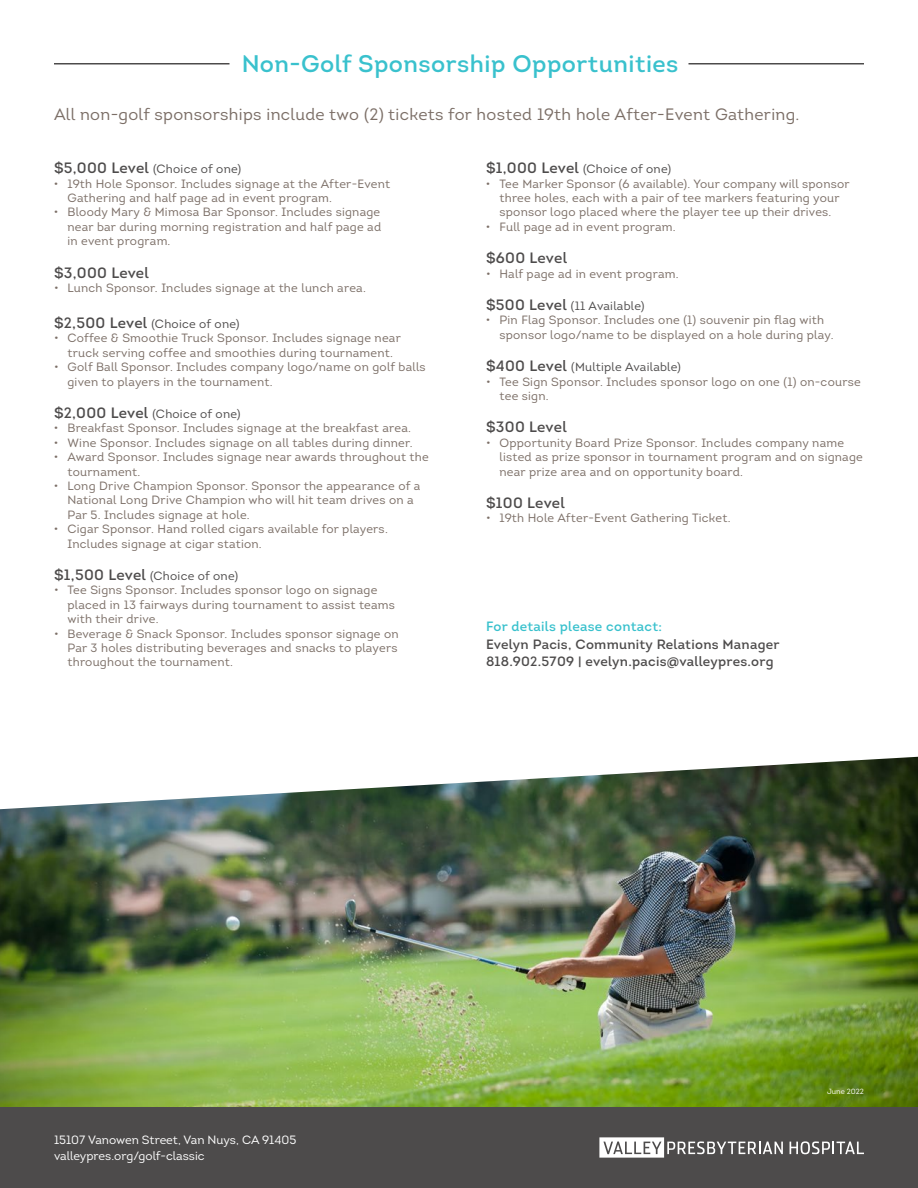
<style>
.page{position:relative;width:918px;height:1188px;background:#fff}
.page>*{position:absolute;margin:0;border:0;box-sizing:border-box;transform-origin:0 0}
.t1{font:600 24px "Intro";letter-spacing:.02em;color:#39c1cd}
.t2{font:16.5px "Intro";letter-spacing:.02em;color:#7b6e66}
.t3{font:600 15px "Intro";letter-spacing:.015em;color:#4d4b4b}
.t4{font:600 13.5px/17.5px "Intro";letter-spacing:.02em;color:#4d4b4b}
.t5{font:600 13.5px "Intro";letter-spacing:.02em;color:#39c1cd}
.t6{font:12px/14.4px "Intro";letter-spacing:.02em;color:#7b6e66}
.t7{font:12px "Intro";letter-spacing:.02em;color:#4d4b4b}
.t8{font:12px/16.5px "Intro";color:#fff}
.t9{font:7.5px "Intro";color:#fff}
.s1{font-weight:600;font-size:15px}
</style>
<div class="page">
<img style="left:0;top:757px;width:918px;height:350px">
<hr style="left:54px;top:63px;width:176px;height:1px;background:#4d4b4b">
<hr style="left:688px;top:63px;width:176px;height:1px;background:#4d4b4b">
<div style="left:0;top:1107px;width:918px;height:81px;background:#4d4b4b"></div>
<svg style="left:599px;top:1137px;width:184px;height:21px"></svg>
<svg style="left:790px;top:1141px;width:74px;height:13px"></svg>
<h1 class="t1" style="left:242px;top:49px;width:438px">Non-Golf Sponsorship Opportunities</h1>
<h2 class="t2" style="left:54px;top:105px;width:747px">All non-golf sponsorships include two (2) tickets for hosted 19th hole After-Event Gathering.</h2>
<p class="t7" style="left:54px;top:162px;width:189px"><span class="s1">$5,000 Level</span> (Choice of one)</p>
<p class="t6" style="left:67px;top:176px;width:324px;text-indent:-14px">• 19th Hole Sponsor. Includes signage at the After-Event<br>Gathering and half page ad in event program.</p>
<p class="t6" style="left:67px;top:205px;width:315px;text-align:justify;text-indent:-14px">• Bloody Mary &amp; Mimosa Bar Sponsor. Includes signage near bar during morning registration and half page ad in event program.</p>
<p class="t3" style="left:54px;top:263px;width:96px">$3,000 Level</p>
<p class="t6" style="left:54px;top:281px;width:313px">• Lunch Sponsor. Includes signage at the lunch area.</p>
<p class="t7" style="left:54px;top:317px;width:187px"><span class="s1">$2,500 Level</span> (Choice of one)</p>
<p class="t6" style="left:54px;top:331px;width:348px;text-align:center">• Coffee &amp; Smoothie Truck Sponsor. Includes signage near truck serving coffee and smoothies during tournament.</p>
<p class="t6" style="left:68px;top:360px;width:360px;text-indent:-14px">• Golf Ball Sponsor. Includes company logo/name on golf balls given to players in the tournament.</p>
<p class="t7" style="left:54px;top:407px;width:188px"><span class="s1">$2,000 Level</span> (Choice of one)</p>
<p class="t6" style="left:54px;top:421px;width:359px">• Breakfast Sponsor. Includes signage at the breakfast area.</p>
<p class="t6" style="left:54px;top:435px;width:360px">• Wine Sponsor. Includes signage on all tables during dinner.</p>
<p class="t6" style="left:67px;top:450px;width:363px;text-indent:-14px">• Award Sponsor. Includes signage near awards throughout the tournament.</p>
<p class="t6" style="left:67px;top:479px;width:354px;text-indent:-14px">• Long Drive Champion Sponsor. Sponsor the appearance of a<br>National Long Drive Champion who will hit team drives on a<br>Par 5. Includes signage at hole.</p>
<p class="t6" style="left:67px;top:522px;width:322px;text-indent:-14px">• Cigar Sponsor. Hand rolled cigars available for players.<br>Includes signage at cigar station.</p>
<p class="t7" style="left:54px;top:569px;width:186px"><span class="s1">$1,500 Level</span> (Choice of one)</p>
<p class="t6" style="left:68px;top:583px;width:329px;text-indent:-14px">• Tee Signs Sponsor. Includes sponsor logo on signage placed in 13 fairways during tournament to assist teams with their drive.</p>
<p class="t6" style="left:68px;top:626px;width:333px;text-align:justify;text-indent:-14px">• Beverage &amp; Snack Sponsor. Includes sponsor signage on Par 3 holes distributing beverages and snacks to players throughout the tournament.</p>
<p class="t7" style="left:486px;top:162px;width:187px"><span class="s1">$1,000 Level</span> (Choice of one)</p>
<p class="t6" style="left:486px;top:176px;width:365px;text-align:center">• Tee Marker Sponsor (6 available). Your company will sponsor three holes, each with a pair of tee markers featuring your sponsor logo placed where the player tee up their drives.</p>
<p class="t6" style="left:486px;top:219px;width:191px">• Full page ad in event program.</p>
<p class="t3" style="left:486px;top:249px;width:83px">$600 Level</p>
<p class="t6" style="left:486px;top:266px;width:194px">• Half page ad in event program.</p>
<p class="t7" style="left:486px;top:299px;width:160px"><span class="s1">$500 Level</span> (11 Available)</p>
<p class="t6" style="left:499px;top:313px;width:336px;text-indent:-14px">• Pin Flag Sponsor. Includes one (1) souvenir pin flag with sponsor logo/name to be displayed on a hole during play.</p>
<p class="t7" style="left:486px;top:360px;width:196px"><span class="s1">$400 Level</span> (Multiple Available)</p>
<p class="t6" style="left:500px;top:374px;width:363px;text-indent:-14px">• Tee Sign Sponsor. Includes sponsor logo on one (1) on-course tee sign.</p>
<p class="t3" style="left:486px;top:418px;width:82px">$300 Level</p>
<p class="t6" style="left:500px;top:435px;width:365px;text-indent:-14px">• Opportunity Board Prize Sponsor. Includes company name listed as prize sponsor in tournament program and on signage near prize area and on opportunity board.</p>
<p class="t3" style="left:486px;top:493px;width:80px">$100 Level</p>
<p class="t6" style="left:486px;top:511px;width:246px">• 19th Hole After-Event Gathering Ticket.</p>
<p class="t5" style="left:486px;top:618px;width:178px">For details please contact:</p>
<p class="t4" style="left:486px;top:635px;width:295px">Evelyn Pacis, Community Relations Manager<br>818.902.5709 | evelyn.pacis@valleypres.org</p>
<p class="t8" style="left:54px;top:1131px;width:244px">15107 Vanowen Street, Van Nuys, CA 91405 valleypres.org/golf-classic</p>
<p class="t9" style="left:827px;top:1086px;width:38px">June 2022</p>
</div>
